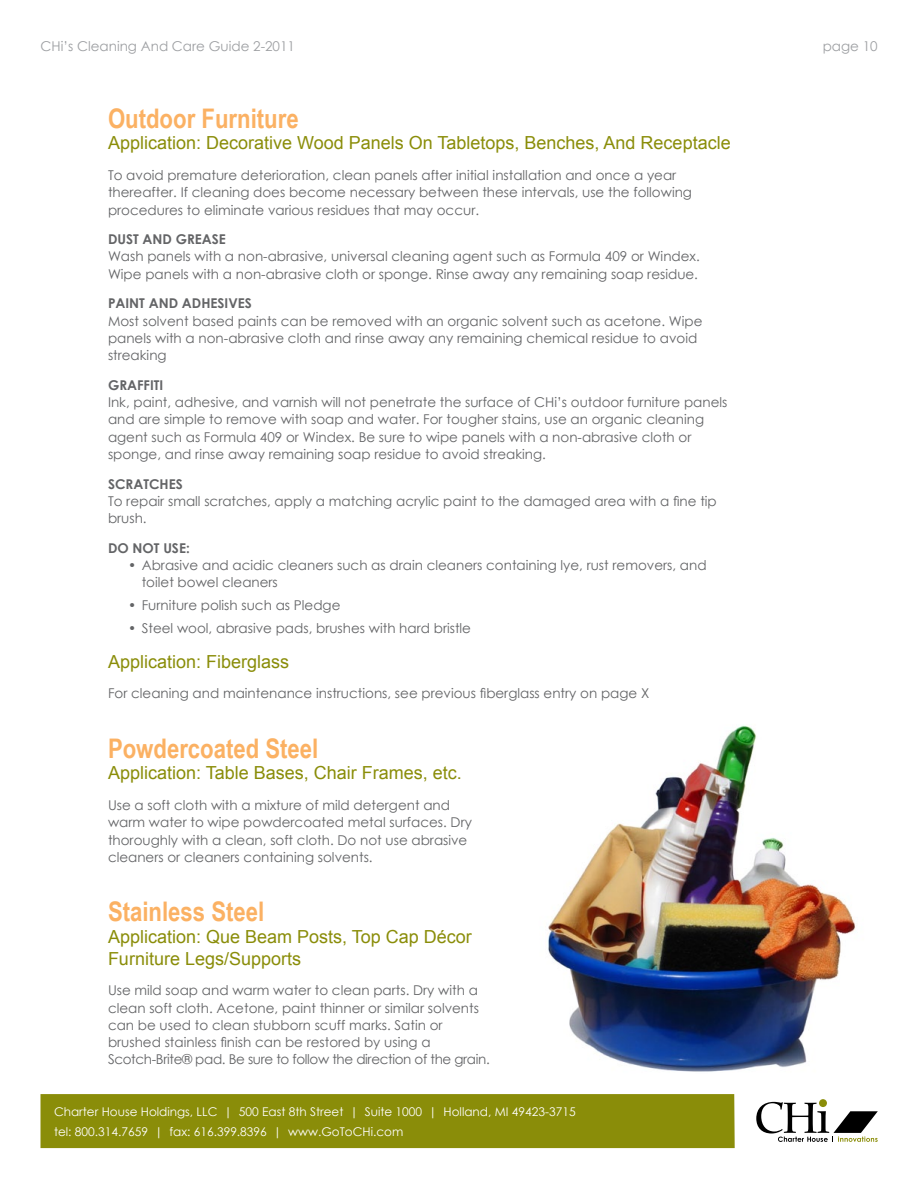
<style>
.page{position:relative;width:918px;height:1188px;background:#fff}
.page>*{position:absolute;margin:0;border:0;box-sizing:border-box;transform-origin:0 0}
.t1{font:700 27px "Arial Narrow";color:#fbb163}
.t2{font:18px/21.6px "Arial";color:#8a8d09}
.t3{font:13.5px/17.2px "Century Gothic";color:#636466}
.t4{font:700 13.5px "Century Gothic";color:#636466}
.t5{font:13.5px "Century Gothic";color:#9d9fa2}
.t6{font:12px/19.5px "Century Gothic";color:#fff}
</style>
<div class="page">
<div style="left:40px;top:1094px;width:695px;height:54px;background:#8a8d09"></div>
<svg style="left:819px;top:1099px;width:8px;height:8px"></svg>
<svg style="left:756px;top:1102px;width:122px;height:40px"></svg>
<img style="left:548px;top:725px;width:308px;height:347px">
<p class="t5" style="left:40px;top:36px;width:256px">CHi’s Cleaning And Care Guide 2-2011</p>
<h1 class="t1" style="left:108px;top:98px;width:192px">Outdoor Furniture</h1>
<h2 class="t2" style="left:108px;top:132px;width:624px">Application: Decorative Wood Panels On Tabletops, Benches, And Receptacle</h2>
<p class="t3" style="left:108px;top:166px;width:586px">To avoid premature deterioration, clean panels after initial installation and once a year thereafter. If cleaning does become necessary between these intervals, use the following procedures to eliminate various residues that may occur.</p>
<p class="t4" style="left:108px;top:229px;width:119px">DUST AND GREASE</p>
<p class="t3" style="left:108px;top:248px;width:593px">Wash panels with a non-abrasive, universal cleaning agent such as Formula 409 or Windex.<br>Wipe panels with a non-abrasive cloth or sponge. Rinse away any remaining soap residue.</p>
<p class="t4" style="left:108px;top:293px;width:145px">PAINT AND ADHESIVES</p>
<p class="t3" style="left:108px;top:312px;width:596px">Most solvent based paints can be removed with an organic solvent such as acetone. Wipe panels with a non-abrasive cloth and rinse away any remaining chemical residue to avoid streaking</p>
<p class="t4" style="left:108px;top:375px;width:57px">GRAFFITI</p>
<p class="t3" style="left:108px;top:393px;width:621px">Ink, paint, adhesive, and varnish will not penetrate the surface of CHi’s outdoor furniture panels and are simple to remove with soap and water. For tougher stains, use an organic cleaning agent such as Formula 409 or Windex. Be sure to wipe panels with a non-abrasive cloth or sponge, and rinse away remaining soap residue to avoid streaking.</p>
<p class="t4" style="left:108px;top:473px;width:76px">SCRATCHES</p>
<p class="t3" style="left:108px;top:492px;width:610px">To repair small scratches, apply a matching acrylic paint to the damaged area with a fine tip brush.</p>
<p class="t4" style="left:108px;top:538px;width:83px">DO NOT USE:</p>
<p class="t3" style="left:142px;top:556px;width:566px;text-indent:-14px">• Abrasive and acidic cleaners such as drain cleaners containing lye, rust removers, and toilet bowel cleaners</p>
<p class="t3" style="left:128px;top:596px;width:214px">• Furniture polish such as Pledge</p>
<p class="t3" style="left:128px;top:619px;width:344px">• Steel wool, abrasive pads, brushes with hard bristle</p>
<h2 class="t2" style="left:108px;top:651px;width:183px">Application: Fiberglass</h2>
<p class="t3" style="left:108px;top:685px;width:543px">For cleaning and maintenance instructions, see previous fiberglass entry on page X</p>
<h1 class="t1" style="left:108px;top:728px;width:212px">Powdercoated Steel</h1>
<h2 class="t2" style="left:108px;top:762px;width:355px">Application: Table Bases, Chair Frames, etc.</h2>
<p class="t3" style="left:108px;top:796px;width:366px">Use a soft cloth with a mixture of mild detergent and warm water to wipe powdercoated metal surfaces. Dry thoroughly with a clean, soft cloth. Do not use abrasive cleaners or cleaners containing solvents.</p>
<h1 class="t1" style="left:108px;top:891px;width:158px">Stainless Steel</h1>
<h2 class="t2" style="left:108px;top:926px;width:365px">Application: Que Beam Posts, Top Cap Décor<br>Furniture Legs/Supports</h2>
<p class="t3" style="left:108px;top:982px;width:383px">Use mild soap and warm water to clean parts. Dry with a clean soft cloth. Acetone, paint thinner or similar solvents can be used to clean stubborn scuff marks. Satin or brushed stainless finish can be restored by using a Scotch-Brite® pad. Be sure to follow the direction of the grain.</p>
<p class="t6" style="left:54px;top:1102px;width:523px">Charter House Holdings, LLC | 500 East 8th Street | Suite 1000 | Holland, MI 49423-3715 tel: 800.314.7659 | fax: 616.399.8396 | www.GoToCHi.com</p>
<p class="t5" style="left:823px;top:36px;width:56px">page 10</p>
</div>
